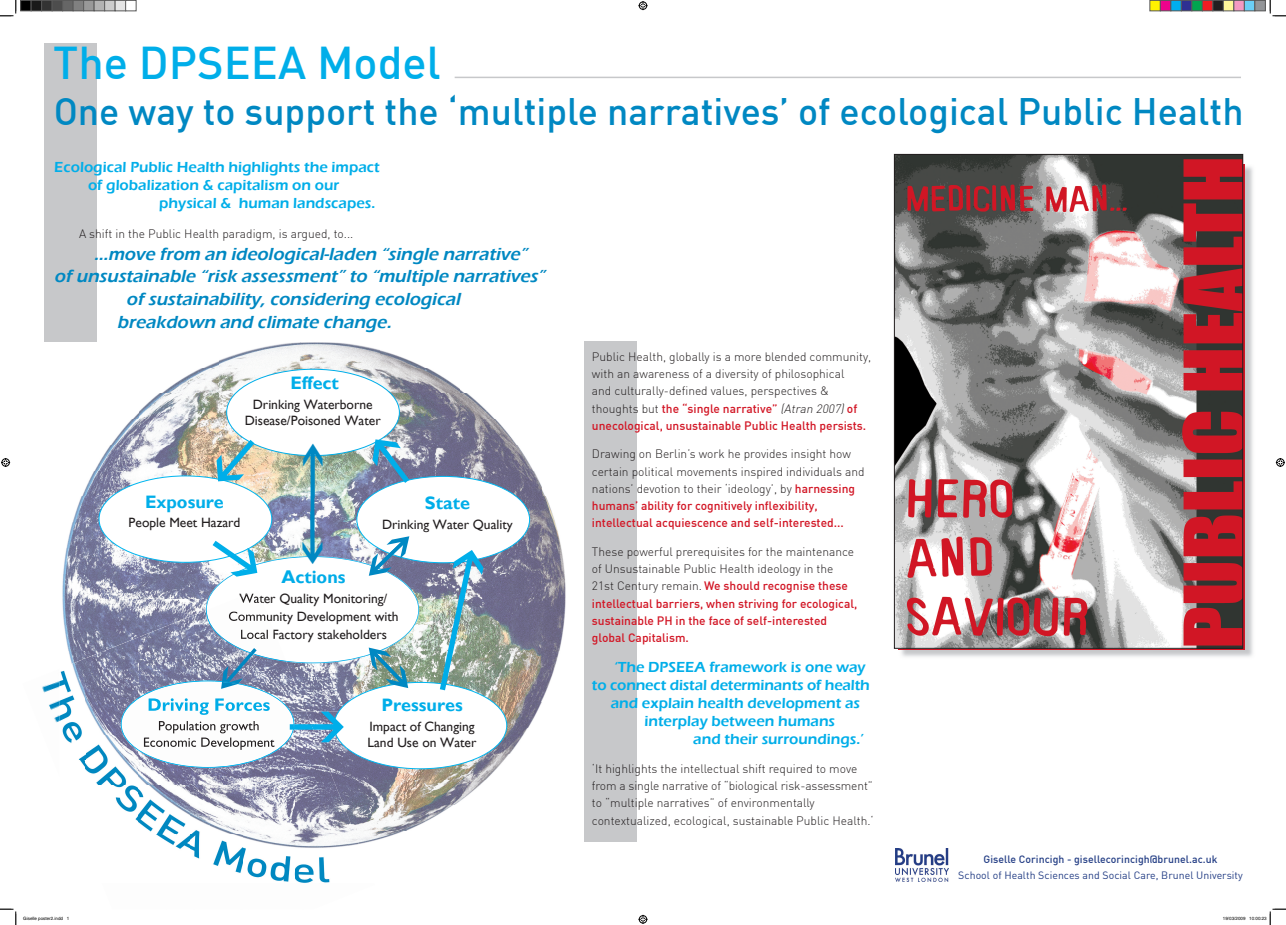
<style>
.page{position:relative;width:1286px;height:925px;background:#fff}
.page>*{position:absolute;margin:0;border:0;box-sizing:border-box;transform-origin:0 0}
.t1{font:500 45px "DIN";color:#00aee9}
.t2{font:500 37.5px "DIN";color:#0088c2}
.t3{font:italic 600 18px "Eras ITC";color:#0088c2}
.t4{font:700 18px "Gill Sans";color:#00aee9}
.t5{font:700 18px "Gill Sans";color:#00ace8}
.t6{font:600 15px "Eras ITC";color:#00aee9}
.t7{font:13.5px/16.5px "Gill Sans";color:#231f20;text-align:center}
.t8{font:300 12px/17.2px "DIN";color:#231f20}
.t9{font:500 12px/17.2px "DIN";color:#d21625}
.t10{font:10.5px "DIN";letter-spacing:.005em;color:#243e85}
.t11{font:500 10.5px "DIN";letter-spacing:.005em;color:#243e85}
.t12{font:4.5px "Helvetica";color:#000}
.s1{font-weight:500;color:#d21625}
.s2{font-style:italic}
.s3{font-weight:300;color:#231f20}
</style>
<div class="page">
<img style="left:899px;top:166px;width:354px;height:491px">
<img style="left:63px;top:342px;width:478px;height:232px">
<img style="left:541px;top:485px;width:25px;height:219px">
<img style="left:62px;top:574px;width:59px;height:26px">
<img style="left:419px;top:574px;width:122px;height:26px">
<img style="left:62px;top:600px;width:59px;height:25px">
<img style="left:419px;top:600px;width:122px;height:25px">
<img style="left:64px;top:625px;width:57px;height:10px">
<img style="left:419px;top:625px;width:95px;height:26px">
<img style="left:514px;top:625px;width:27px;height:77px">
<img style="left:419px;top:651px;width:95px;height:51px">
<img style="left:348px;top:702px;width:193px;height:78px">
<img style="left:348px;top:780px;width:137px;height:25px">
<img style="left:348px;top:805px;width:105px;height:26px">
<img style="left:374px;top:831px;width:30px;height:10px">
<div style="left:357px;top:476px;width:173px;height:86px;background:#fff;border-radius:50%"></div>
<div style="left:227px;top:369px;width:172px;height:86px;background:#fff;border-radius:50%"></div>
<div style="left:99px;top:476px;width:173px;height:86px;background:#fff;border-radius:50%"></div>
<div style="left:334px;top:682px;width:173px;height:86px;background:#fff;border-radius:50%"></div>
<div style="left:584px;top:341px;width:53px;height:500px;background:#c7c8ca"></div>
<div style="left:44px;top:43px;width:52px;height:298px;background:#c7c8ca"></div>
<hr style="left:455px;top:77px;width:786px;height:1px;background:#c7c8ca">
<img style="left:895px;top:848px;width:54px;height:33px">
<hr style="left:311px;top:450px;width:3px;height:109px;background:#0088c2">
<img style="left:42px;top:681px;width:17px;height:42px">
<img style="left:97px;top:784px;width:251px;height:99px">
<img style="left:348px;top:808px;width:26px;height:38px">
<img style="left:59px;top:635px;width:27px;height:135px">
<img style="left:86px;top:635px;width:52px;height:149px">
<img style="left:138px;top:767px;width:105px;height:17px">
<img style="left:243px;top:767px;width:105px;height:17px">
<img style="left:896px;top:156px;width:345px;height:490px">
<svg style="left:0;top:0;width:17px;height:17px"></svg>
<svg style="left:0;top:908px;width:17px;height:16px"></svg>
<svg style="left:1270px;top:0;width:16px;height:17px"></svg>
<svg style="left:638px;top:1px;width:9px;height:9px"></svg>
<svg style="left:638px;top:914px;width:9px;height:9px"></svg>
<svg style="left:1px;top:458px;width:9px;height:9px"></svg>
<svg style="left:1276px;top:458px;width:9px;height:9px"></svg>
<div style="left:21px;top:0;width:10px;height:11px;background:#000"></div>
<div style="left:20px;top:0;width:12px;height:11px;border:1px solid #595959"></div>
<div style="left:31px;top:0;width:11px;height:11px;background:#1a1a1a"></div>
<div style="left:31px;top:0;width:11px;height:11px;border:1px solid #595959"></div>
<div style="left:42px;top:0;width:10px;height:11px;background:#333"></div>
<div style="left:41px;top:0;width:11px;height:11px;border:1px solid #595959"></div>
<div style="left:52px;top:0;width:11px;height:11px;background:#4d4d4d"></div>
<div style="left:63px;top:0;width:10px;height:11px;background:#666"></div>
<div style="left:62px;top:0;width:12px;height:11px;border:1px solid #595959"></div>
<div style="left:73px;top:0;width:11px;height:11px;background:#808080"></div>
<div style="left:73px;top:0;width:11px;height:11px;border:1px solid #595959"></div>
<div style="left:84px;top:0;width:10px;height:11px;background:#999"></div>
<div style="left:83px;top:0;width:11px;height:11px;border:1px solid #595959"></div>
<div style="left:94px;top:0;width:11px;height:11px;background:#b3b3b3"></div>
<div style="left:94px;top:0;width:11px;height:11px;border:1px solid #595959"></div>
<div style="left:105px;top:0;width:10px;height:11px;background:#ccc"></div>
<div style="left:104px;top:0;width:12px;height:11px;border:1px solid #595959"></div>
<div style="left:115px;top:0;width:11px;height:11px;background:#e5e5e5"></div>
<div style="left:115px;top:0;width:11px;height:11px;border:1px solid #595959"></div>
<div style="left:125px;top:0;width:11px;height:11px;border:1px solid #595959"></div>
<div style="left:1150px;top:0;width:10px;height:11px;background:#fff101"></div>
<div style="left:1149px;top:0;width:12px;height:11px;border:1px solid #595959"></div>
<div style="left:1160px;top:0;width:11px;height:11px;background:#ed028c"></div>
<div style="left:1160px;top:0;width:11px;height:11px;border:1px solid #595959"></div>
<div style="left:1171px;top:0;width:10px;height:11px;background:#00aeef"></div>
<div style="left:1170px;top:0;width:12px;height:11px;border:1px solid #595959"></div>
<div style="left:1181px;top:0;width:11px;height:11px;background:#2e3092"></div>
<div style="left:1181px;top:0;width:11px;height:11px;border:1px solid #595959"></div>
<div style="left:1192px;top:0;width:10px;height:11px;background:#00a54f"></div>
<div style="left:1191px;top:0;width:12px;height:11px;border:1px solid #595959"></div>
<div style="left:1202px;top:0;width:11px;height:11px;background:#ee1d23"></div>
<div style="left:1202px;top:0;width:11px;height:11px;border:1px solid #595959"></div>
<div style="left:1213px;top:0;width:10px;height:11px;background:#231f20"></div>
<div style="left:1212px;top:0;width:12px;height:11px;border:1px solid #595959"></div>
<div style="left:1223px;top:0;width:11px;height:11px;background:#fff79a"></div>
<div style="left:1223px;top:0;width:11px;height:11px;border:1px solid #595959"></div>
<div style="left:1234px;top:0;width:10px;height:11px;background:#f499c2"></div>
<div style="left:1233px;top:0;width:12px;height:11px;border:1px solid #595959"></div>
<div style="left:1244px;top:0;width:11px;height:11px;background:#6bcff6"></div>
<div style="left:1244px;top:0;width:11px;height:11px;border:1px solid #595959"></div>
<div style="left:1255px;top:0;width:10px;height:11px;background:#939598"></div>
<div style="left:1254px;top:0;width:12px;height:11px;border:1px solid #595959"></div>
<svg style="left:1269px;top:908px;width:17px;height:16px"></svg>
<svg style="left:206px;top:432px;width:58px;height:59px"></svg>
<svg style="left:363px;top:429px;width:56px;height:61px"></svg>
<img style="left:436px;top:556px;width:51px;height:140px">
<svg style="left:303px;top:450px;width:19px;height:48px"></svg>
<svg style="left:121px;top:511px;width:298px;height:256px"></svg>
<h1 class="t1" style="left:53px;top:34px;width:389px">The DPSEEA Model</h1>
<h2 class="t2" style="left:54px;top:88px;width:1191px">One way to support the ‘multiple narratives’ of ecological Public Health</h2>
<p class="t6" style="left:54px;top:159px;width:327px">Ecological Public Health highlights the impact</p>
<p class="t6" style="left:88px;top:177px;width:253px">of globalization &amp; capitalism on our</p>
<p class="t6" style="left:159px;top:195px;width:217px">physical &amp; human landscapes.</p>
<p class="t8" style="left:79px;top:225px;width:276px">A shift in the Public Health paradigm, is argued, to...</p>
<h3 class="t3" style="left:94px;top:244px;width:438px">...move from an ideological-laden “single narrative”</h3>
<h3 class="t3" style="left:54px;top:266px;width:496px">of unsustainable “risk assessment” to “multiple narratives”</h3>
<h3 class="t3" style="left:126px;top:289px;width:339px">of sustainability,considering ecological</h3>
<h3 class="t3" style="left:117px;top:311px;width:279px">breakdown and climate change.</h3>
<h3 class="t4" style="left:290px;top:372px;width:50px">Effect</h3>
<p class="t7" style="left:245px;top:395px;width:137px">Drinking Waterborne<br>Disease/Poisoned Water</p>
<h3 class="t4" style="left:145px;top:491px;width:80px">Exposure</h3>
<p class="t7" style="left:129px;top:514px;width:113px">People Meet Hazard</p>
<h3 class="t4" style="left:425px;top:492px;width:46px">State</h3>
<p class="t7" style="left:382px;top:516px;width:132px">Drinking Water Quality</p>
<h3 class="t5" style="left:281px;top:566px;width:66px">Actions</h3>
<p class="t7" style="left:228px;top:589px;width:172px;line-height:18px">Water Quality Monitoring/<br>Community Development with<br>Local Factory stakeholders</p>
<h3 class="t4" style="left:381px;top:694px;width:83px">Pressures</h3>
<p class="t7" style="left:368px;top:717px;width:110px;text-align:left">Impact of Changing<br>Land Use on Water</p>
<p class="t8" style="left:592px;top:347px;width:281px">Public Health, globally is a more blended community, with an awareness of a diversity of philosophical<br>and culturally-defined values, perspectives &amp; thoughts but <span class="s1">the “single narrative”</span> <span class="s2">(Atran 2007)</span><span class="s1">of unecological, unsustainable Public Health persists.</span></p>
<p class="t8" style="left:592px;top:445px;width:274px">Drawing on Berlin’s work he provides insight how certain political movements inspired individuals and nations’ devotion to their ‘ideology’, by <span class="s1">harnessing humans’ ability for cognitively inflexibility, intellectual acquiescence and self-interested...</span></p>
<p class="t9" style="left:592px;top:542px;width:267px"><span class="s3">These powerful prerequisites for the maintenance of Unsustainable Public Health ideology in the 21st Century remain.</span> We should recognise these intellectual barriers, when striving for ecological, sustainable PH in the face of self-interested global Capitalism.</p>
<p class="t6" style="left:614px;top:658px;width:253px">‘The DPSEEA framework is one way</p>
<p class="t6" style="left:592px;top:676px;width:279px">to connect distal determinants of health</p>
<p class="t6" style="left:611px;top:694px;width:251px">and explain health development as</p>
<p class="t6" style="left:644px;top:712px;width:192px">interplay between humans</p>
<p class="t6" style="left:693px;top:730px;width:172px">and their surroundings.’</p>
<p class="t8" style="left:592px;top:759px;width:283px">‘It highlights the intellectual shift required to move from a single narrative of “biological risk-assessment” to “multiple narratives” of environmentally contextualized, ecological, sustainable Public Health.‘</p>
<p class="t11" style="left:983px;top:852px;width:236px">Giselle Corincigh - gisellecorincigh@brunel.ac.uk</p>
<p class="t10" style="left:958px;top:868px;width:286px">School of Health Sciences and Social Care, Brunel University</p>
<p class="t12" style="left:23px;top:916px;width:48px">Giselle poster2.indd 1</p>
<p class="t12" style="left:1223px;top:916px;width:45px">19/03/2009 10:00:23</p>
</div>
